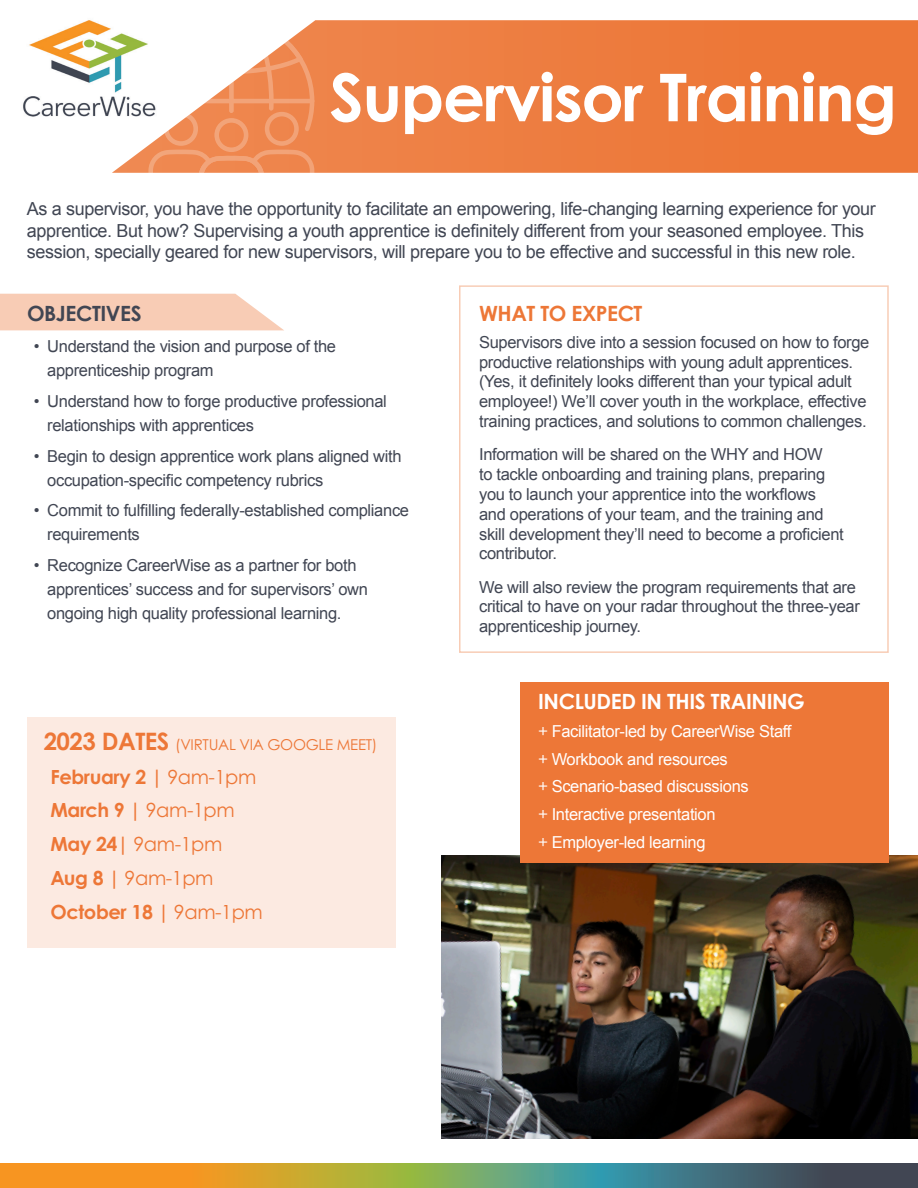
<style>
.page{position:relative;width:918px;height:1188px;background:#fff}
.page>*{position:absolute;margin:0;border:0;box-sizing:border-box;transform-origin:0 0}
.t1{font:700 66px "Century Gothic";letter-spacing:-.02em;color:#fff}
.t2{font:700 21px "Century Gothic";letter-spacing:-.02em;color:#fff}
.t3{font:700 21px "Century Gothic";letter-spacing:-.02em;color:#ed7737}
.t4{font:700 21px "Century Gothic";letter-spacing:-.02em;color:#414653}
.t5{font:700 19.5px "Century Gothic Pro";letter-spacing:-.02em;color:#ed7737}
.t6{font:19.5px "Century Gothic Pro";letter-spacing:-.02em;color:#ed7737}
.t7{font:18px/21.6px "Arial";letter-spacing:-.02em;color:#414653}
.t8{font:16.5px/19.8px "Arial";letter-spacing:-.02em;color:#414653}
.t9{font:16.5px "Arial";letter-spacing:-.02em;color:#fff}
.t10{font:15px "Century Gothic Pro";letter-spacing:-.02em;color:#ed7737}
.s1{font-family:"Century Gothic";font-weight:700;font-size:24px}
.s2{font-weight:400}
.s3{font-weight:700}
.s4{font-family:"Century Gothic Pro"}
</style>
<div class="page">
<img style="left:442px;top:856px;width:476px;height:283px">
<svg style="left:0;top:1163px;width:918px;height:25px;background:#8e8c53"></svg>
<svg style="left:112px;top:20px;width:806px;height:153px;background:#ed7d41"></svg>
<svg style="left:148px;top:20px;width:166px;height:153px"></svg>
<img style="left:23px;top:20px;width:139px;height:103px">
<div style="left:520px;top:683px;width:368px;height:180px;background:#ed7737"></div>
<svg style="left:0;top:294px;width:284px;height:36px;background:#f8d0bb"></svg>
<div style="left:27px;top:717px;width:369px;height:231px;background:#fceae1"></div>
<p class="t1" style="left:329px;top:47px;width:569px">Supervisor Training</p>
<p class="t7" style="left:27px;top:198px;width:851px">As a supervisor, you have the opportunity to facilitate an empowering, life-changing learning experience for your apprentice. But how? Supervising a youth apprentice is definitely different from your seasoned employee. This session, specially geared for new supervisors, will prepare you to be effective and successful in this new role.</p>
<p class="t4" style="left:27px;top:298px;width:116px">OBJECTIVES</p>
<p class="t8" style="left:47px;top:334px;width:290px;line-height:24px;text-indent:-14px">• Understand the vision and purpose of the apprenticeship program</p>
<p class="t8" style="left:47px;top:389px;width:341px;line-height:24px;text-indent:-14px">• Understand how to forge productive professional relationships with apprentices</p>
<p class="t8" style="left:47px;top:444px;width:356px;line-height:24px;text-indent:-14px">• Begin to design apprentice work plans aligned with occupation-specific competency rubrics</p>
<p class="t8" style="left:47px;top:499px;width:363px;line-height:24px;text-indent:-14px">• Commit to fulfilling federally-established compliance requirements</p>
<p class="t8" style="left:47px;top:553px;width:322px;line-height:24px;text-indent:-14px">• Recognize CareerWise as a partner for both apprentices’ success and for supervisors’ own ongoing high quality professional learning.</p>
<p class="t10" style="left:44px;top:735px;width:335px"><span class="s1">2023 DATES</span> (VIRTUAL VIA GOOGLE MEET)</p>
<p class="t5" style="left:50px;top:764px;width:207px">February 2 | <span class="s2">9am-1pm</span></p>
<p class="t5" style="left:50px;top:798px;width:186px">March 9 | <span class="s2">9am-1pm</span></p>
<p class="t6" style="left:50px;top:832px;width:173px"><span class="s3">May 24|</span> 9am-1pm</p>
<p class="t6" style="left:50px;top:866px;width:165px"><span class="s3">Aug 8 |</span> 9am-1pm</p>
<p class="t5" style="left:50px;top:899px;width:214px">October 18 | <span class="s2">9am-1pm</span></p>
<p class="t3" style="left:479px;top:298px;width:165px">WHAT TO EXPECT</p>
<p class="t8" style="left:479px;top:332px;width:392px">Supervisors dive into a session focused on how to forge productive relationships with young adult apprentices. (Yes, it definitely looks different than your typical adult employee!) We’ll cover youth in the workplace, effective training practices, and solutions to common challenges.</p>
<p class="t8" style="left:479px;top:445px;width:366px">Information will be shared on the WHY and HOW<br>to tackle onboarding and training plans, preparing you to launch your apprentice into the workflows and operations of your team, and the training and skill development they’ll need to become a proficient contributor.</p>
<p class="t8" style="left:479px;top:577px;width:382px">We will also review the program requirements that are critical to have on your radar throughout the three-year apprenticeship journey.</p>
<p class="t2" style="left:538px;top:686px;width:268px">INCLUDED IN THIS TRAINING</p>
<p class="t9" style="left:538px;top:720px;width:255px"><span class="s4">+</span> Facilitator-led by CareerWise Staff</p>
<p class="t9" style="left:538px;top:748px;width:191px"><span class="s4">+</span> Workbook and resources</p>
<p class="t9" style="left:538px;top:776px;width:212px"><span class="s4">+</span> Scenario-based discussions</p>
<p class="t9" style="left:538px;top:804px;width:179px"><span class="s4">+</span> Interactive presentation</p>
<p class="t9" style="left:538px;top:831px;width:169px"><span class="s4">+</span> Employer-led learning</p>
</div>
